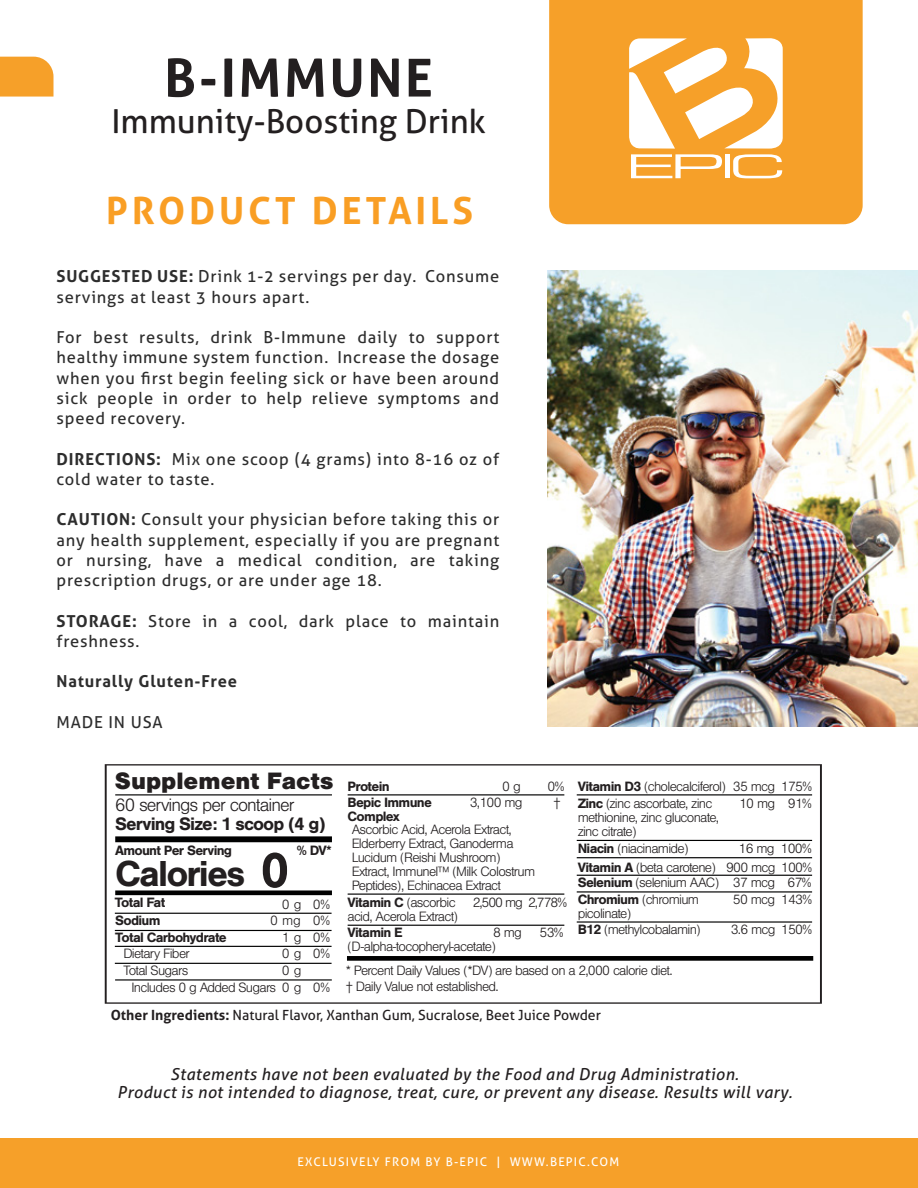
<style>
.page{position:relative;width:918px;height:1188px;background:#fff}
.page>*{position:absolute;margin:0;border:0;box-sizing:border-box;transform-origin:0 0}
.t1{font:700 52.5px "Aller";letter-spacing:.05em;color:#231f20}
.t2{font:700 51.6px "Nimbus San";color:#231f20}
.t3{font:700 37.5px "Aller";letter-spacing:.1em;color:#f99e24}
.t4{font:700 37.5px "Nimbus San";letter-spacing:-.05em;color:#231f20}
.t5{font:33px "Aller";color:#231f20}
.t6{font:900 24.6px "Nimbus San";color:#231f20}
.t7{font:300 18.75px "Nimbus San";letter-spacing:-.05em;color:#231f20}
.t8{font:700 18.75px "Nimbus San";letter-spacing:-.05em;color:#231f20}
.t9{font:16.5px/20.2px "Aller";letter-spacing:.05em;color:#2d2d2d}
.t10{font:italic 16.5px/18px "Aller";letter-spacing:.025em;color:#231f20;text-align:center}
.t11{font:700 16.5px "Aller";letter-spacing:.05em;color:#2d2d2d}
.t12{font:300 14.1px/14.1px "Nimbus San";letter-spacing:-.05em;color:#231f20}
.t13{font:700 14.1px/14.1px "Nimbus San";letter-spacing:-.05em;color:#231f20}
.t14{font:14.1px "Aller";color:#231f20}
.t15{font:12px "Aller";letter-spacing:.1em;color:#fff}
.s1{font-weight:700}
</style>
<div class="page">
<div style="left:549px;top:0;width:314px;height:224px;background:#f6a029"></div>
<div style="left:0;top:1138px;width:918px;height:50px;background:#f6a029"></div>
<div style="left:0;top:57px;width:53px;height:40px;background:#f6a029"></div>
<svg style="left:629px;top:38px;width:154px;height:140px"></svg>
<svg style="left:105px;top:764px;width:717px;height:240px"></svg>
<hr style="left:115px;top:930px;width:217px;height:1px;background:#010101">
<hr style="left:115px;top:913px;width:217px;height:1px;background:#010101">
<div style="left:115px;top:836px;width:217px;height:6px;background:#010101"></div>
<hr style="left:115px;top:794px;width:217px;height:1px;background:#010101">
<div style="left:115px;top:890px;width:217px;height:5px;background:#010101"></div>
<hr style="left:348px;top:794px;width:216px;height:1px;background:#010101">
<hr style="left:115px;top:946px;width:217px;height:1px;background:#010101">
<hr style="left:115px;top:963px;width:217px;height:1px;background:#010101">
<hr style="left:115px;top:979px;width:217px;height:2px;background:#010101">
<hr style="left:348px;top:894px;width:216px;height:1px;background:#010101">
<hr style="left:348px;top:925px;width:216px;height:1px;background:#010101">
<div style="left:347px;top:956px;width:466px;height:5px;background:#010101"></div>
<hr style="left:577px;top:794px;width:235px;height:1px;background:#010101">
<hr style="left:577px;top:840px;width:235px;height:1px;background:#010101">
<hr style="left:577px;top:857px;width:235px;height:1px;background:#010101">
<hr style="left:577px;top:875px;width:235px;height:1px;background:#010101">
<hr style="left:577px;top:891px;width:235px;height:2px;background:#010101">
<hr style="left:577px;top:921px;width:235px;height:2px;background:#010101">
<img style="left:548px;top:270px;width:370px;height:456px">
<h1 class="t1" style="left:164px;top:46px;width:270px">B-IMMUNE</h1>
<h3 class="t5" style="left:111px;top:101px;width:376px">Immunity-Boosting Drink</h3>
<h3 class="t3" style="left:106px;top:187px;width:368px">PRODUCT DETAILS</h3>
<p class="t9" style="left:57px;top:266px;width:444px"><span class="s1">SUGGESTED USE:</span> Drink 1-2 servings per day. Consume servings at least 3 hours apart.</p>
<p class="t9" style="left:57px;top:327px;width:444px;text-align:justify">For best results, drink B-Immune daily to support healthy immune system function. Increase the dosage when you first begin feeling sick or have been around sick people in order to help relieve symptoms and speed recovery.</p>
<p class="t9" style="left:57px;top:449px;width:444px"><span class="s1">DIRECTIONS:</span> Mix one scoop (4 grams) into 8-16 oz of cold water to taste.</p>
<p class="t9" style="left:57px;top:509px;width:444px;text-align:justify"><span class="s1">CAUTION:</span> Consult your physician before taking this or any health supplement, especially if you are pregnant or nursing, have a medical condition, are taking prescription drugs, or are under age 18.</p>
<p class="t9" style="left:57px;top:611px;width:444px"><span class="s1">STORAGE:</span> Store in a cool, dark place to maintain freshness.</p>
<p class="t11" style="left:57px;top:671px;width:182px">Naturally Gluten-Free</p>
<p class="t9" style="left:57px;top:712px;width:108px">MADE IN USA</p>
<h3 class="t6" style="left:115px;top:767px;width:220px">Supplement Facts</h3>
<p class="t13" style="left:348px;top:780px;width:44px">Protein</p>
<p class="t12" style="left:502px;top:780px;width:20px">0 g</p>
<p class="t12" style="left:548px;top:780px;width:18px">0%</p>
<p class="t12" style="left:578px;top:780px;width:236px"><span class="s1">Vitamin D3</span> (cholecalciferol) 35 mcg 175%</p>
<h3 class="t7" style="left:115px;top:795px;width:181px">60 servings per container</h3>
<p class="t12" style="left:470px;top:796px;width:54px">3,100 mg</p>
<p class="t12" style="left:554px;top:796px;width:9px">†</p>
<p class="t12" style="left:352px;top:823px;width:185px">Ascorbic Acid, Acerola Extract,<br>Elderberry Extract, Ganoderma<br>Lucidum (Reishi Mushroom)<br>Extract, Immunel™ (Milk Colostrum<br>Peptides), Echinacea Extract</p>
<p class="t13" style="left:348px;top:795px;width:86px">Bepic Immune<br>Complex</p>
<p class="t12" style="left:578px;top:797px;width:143px"><span class="s1">Zinc</span> (zinc ascorbate, zinc methionine, zinc gluconate, zinc citrate)</p>
<p class="t12" style="left:739px;top:797px;width:74px">10 mg 91%</p>
<h3 class="t8" style="left:115px;top:814px;width:212px">Serving Size: 1 scoop (4 g)</h3>
<p class="t13" style="left:115px;top:844px;width:118px">Amount Per Serving</p>
<p class="t12" style="left:578px;top:842px;width:112px"><span class="s1">Niacin</span> (niacinamide)</p>
<p class="t12" style="left:739px;top:842px;width:75px">16 mg 100%</p>
<p class="t13" style="left:297px;top:844px;width:36px">% DV*</p>
<h2 class="t2" style="left:261px;top:841px;width:30px">0</h2>
<h3 class="t4" style="left:115px;top:853px;width:132px">Calories</h3>
<p class="t12" style="left:578px;top:860px;width:236px"><span class="s1">Vitamin A</span> (beta carotene) 900 mcg 100%</p>
<p class="t12" style="left:578px;top:876px;width:235px"><span class="s1">Selenium</span> (selenium AAC) 37 mcg 67%</p>
<p class="t12" style="left:578px;top:892px;width:123px"><span class="s1">Chromium</span> (chromium picolinate)</p>
<p class="t12" style="left:733px;top:892px;width:81px">50 mcg 143%</p>
<p class="t12" style="left:348px;top:896px;width:112px"><span class="s1">Vitamin C</span> (ascorbic acid, Acerola Extract)</p>
<p class="t12" style="left:473px;top:896px;width:96px">2,500 mg 2,778%</p>
<p class="t13" style="left:115px;top:896px;width:52px">Total Fat</p>
<p class="t12" style="left:282px;top:897px;width:50px">0 g 0%</p>
<p class="t13" style="left:115px;top:914px;width:47px">Sodium</p>
<p class="t12" style="left:270px;top:914px;width:62px">0 mg 0%</p>
<p class="t13" style="left:115px;top:930px;width:113px">Total Carbohydrate</p>
<p class="t12" style="left:282px;top:931px;width:50px">1 g 0%</p>
<p class="t12" style="left:578px;top:923px;width:124px"><span class="s1">B12</span> (methylcobalamin)</p>
<p class="t12" style="left:731px;top:923px;width:83px">3.6 mcg 150%</p>
<p class="t12" style="left:346px;top:962px;width:328px;line-height:16.4px">* Percent Daily Values (*DV) are based on a 2,000 calorie diet. † Daily Value not established.</p>
<p class="t14" style="left:111px;top:1007px;width:492px"><span class="s1">Other Ingredients:</span> Natural Flavor, Xanthan Gum, Sucralose, Beet Juice Powder</p>
<p class="t13" style="left:348px;top:926px;width:57px">Vitamin E</p>
<p class="t12" style="left:348px;top:940px;width:150px">(D-alpha-tocopheryl-acetate)</p>
<p class="t12" style="left:493px;top:926px;width:72px">8 mg 53%</p>
<p class="t12" style="left:123px;top:947px;width:68px">Dietary Fiber</p>
<p class="t12" style="left:282px;top:947px;width:50px">0 g 0%</p>
<p class="t12" style="left:123px;top:964px;width:67px">Total Sugars</p>
<p class="t12" style="left:282px;top:964px;width:21px">0 g</p>
<p class="t12" style="left:131px;top:981px;width:200px">Includes 0 g Added Sugars 0 g 0%</p>
<p class="t10" style="left:117px;top:1065px;width:676px">Statements have not been evaluated by the Food and Drug Administration.<br>Product is not intended to diagnose, treat, cure, or prevent any disease. Results will vary.</p>
<p class="t15" style="left:298px;top:1154px;width:323px">EXCLUSIVELY FROM BY B-EPIC | WWW.BEPIC.COM</p>
</div>
